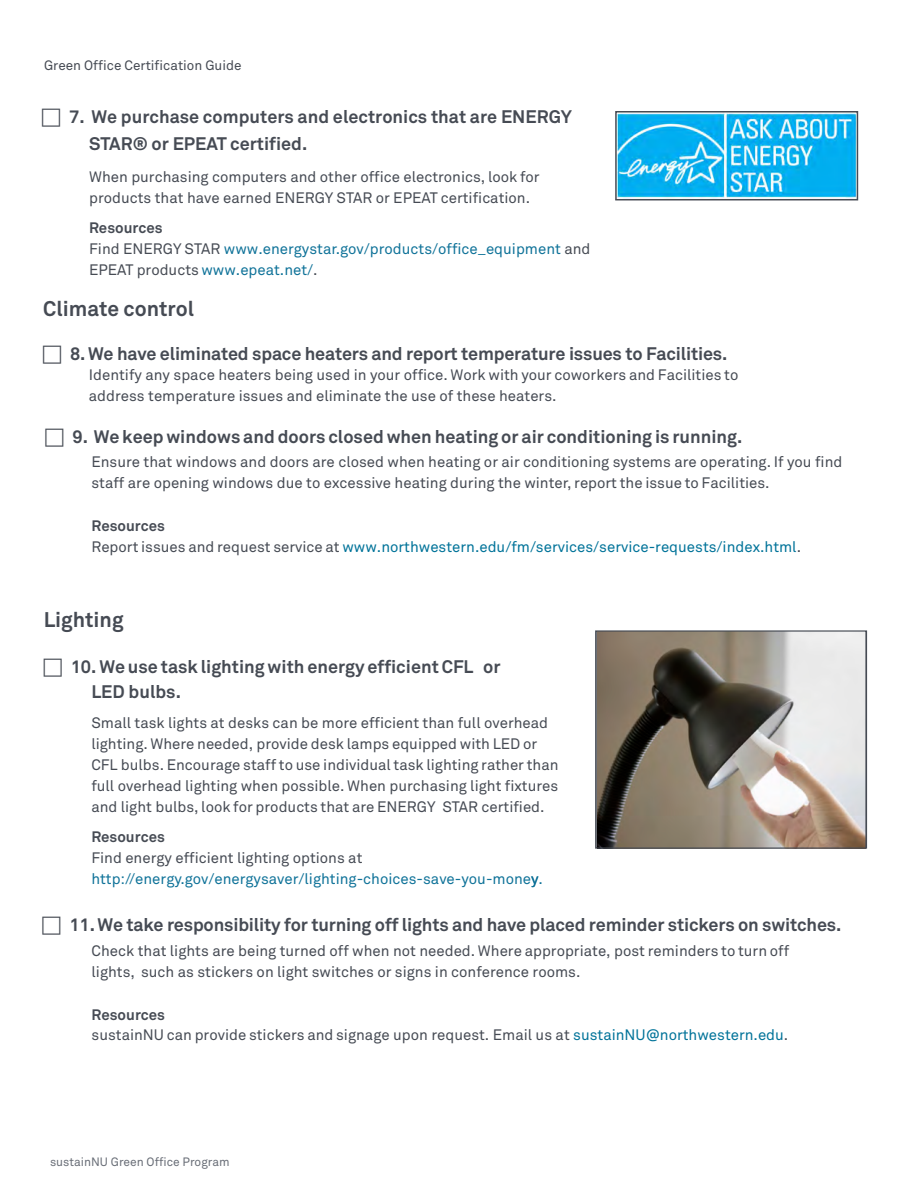
<style>
.page{position:relative;width:918px;height:1188px;background:#fff}
.page>*{position:absolute;margin:0;border:0;box-sizing:border-box;transform-origin:0 0}
.t1{font:700 21px "Akkurat Pro";color:#464b54}
.t2{font:700 18px/27.2px "Akkurat Pro";color:#464b54}
.t3{font:15px/21px "Akkurat Pro";color:#464b54}
.t4{font:15px/21px "Akkurat Pro";color:#107399}
.t5{font:15px/21px "Akkurat Pro";color:#007399}
.t6{font:700 15px "Akkurat Pro";color:#464b54}
.t7{font:13.5px "Akkurat Pro";color:#464b54}
.t8{font:12px "Akkurat Pro";color:#696e77}
.s1{font-weight:700;color:#464b54}
.s2{color:#464b54}
.s3{font-weight:700}
.s4{color:#007399}
</style>
<div class="page">
<img style="left:618px;top:114px;width:237px;height:83px">
<div style="left:615px;top:111px;width:243px;height:89px;border:2px solid #464b54"></div>
<img style="left:597px;top:632px;width:268px;height:215px">
<div style="left:595px;top:630px;width:272px;height:219px;border:1px solid #464b54"></div>
<p class="t7" style="left:44px;top:57px;width:199px">Green Office Certification Guide</p>
<p class="t2" style="left:89px;top:103px;width:485px;text-indent:-20px">7. We purchase computers and electronics that are ENERGY<br>STAR® or EPEAT certified.</p>
<p class="t3" style="left:89px;top:166px;width:452px">When purchasing computers and other office electronics, look for products that have earned ENERGY STAR or EPEAT certification.</p>
<p class="t4" style="left:89px;top:217px;width:503px"><span class="s1">Resources<br></span><span class="s2">Find ENERGY STAR</span> www.energystar.gov/products/office_equipment <span class="s2">and<br>EPEAT products</span> www.epeat.net/<span class="s2">.</span></p>
<p class="t1" style="left:43px;top:296px;width:152px">Climate control</p>
<p class="t2" style="left:70px;top:339px;width:659px">8. We have eliminated space heaters and report temperature issues to Facilities.</p>
<p class="t3" style="left:89px;top:365px;width:651px">Identify any space heaters being used in your office. Work with your coworkers and Facilities to address temperature issues and eliminate the use of these heaters.</p>
<p class="t2" style="left:72px;top:423px;width:671px">9. We keep windows and doors closed when heating or air conditioning is running.</p>
<p class="t3" style="left:91px;top:452px;width:752px">Ensure that windows and doors are closed when heating or air conditioning systems are operating. If you find staff are opening windows due to excessive heating during the winter, report the issue to Facilities.</p>
<p class="t5" style="left:91px;top:515px;width:711px"><span class="s1">Resources<br></span><span class="s2">Report issues and request service at</span> www.northwestern.edu/fm/services/service-requests/index.html<span class="s2">.</span></p>
<h1 class="t1" style="left:44px;top:607px;width:81px">Lighting</h1>
<p class="t2" style="left:91px;top:654px;width:411px;line-height:24.8px;text-indent:-21px">10. We use task lighting with energy efficient CFL or<br>LED bulbs.</p>
<p class="t3" style="left:91px;top:713px;width:469px">Small task lights at desks can be more efficient than full overhead lighting. Where needed, provide desk lamps equipped with LED or CFL bulbs. Encourage staff to use individual task lighting rather than full overhead lighting when possible. When purchasing light fixtures and light bulbs, look for products that are ENERGY STAR certified.</p>
<p class="t6" style="left:91px;top:828px;width:75px">Resources</p>
<p class="t3" style="left:91px;top:848px;width:273px">Find energy efficient lighting options at</p>
<p class="t4" style="left:91px;top:869px;width:453px">http://energy.gov/energysaver/lighting-choices-save-you-money.</p>
<p class="t2" style="left:70px;top:911px;width:773px">11.We take responsibility for turning off lights and have placed reminder stickers on switches.</p>
<p class="t3" style="left:92px;top:941px;width:699px">Check that lights are being turned off when not needed. Where appropriate, post reminders to turn off lights, such as stickers on light switches or signs in conference rooms.</p>
<p class="t3" style="left:92px;top:1004px;width:698px"><span class="s3">Resources<br></span>sustainNU can provide stickers and signage upon request. Email us at <span class="s4">sustainNU@northwestern.edu</span>.</p>
<p class="t8" style="left:50px;top:1155px;width:181px">sustainNU Green Office Program</p>
</div>
